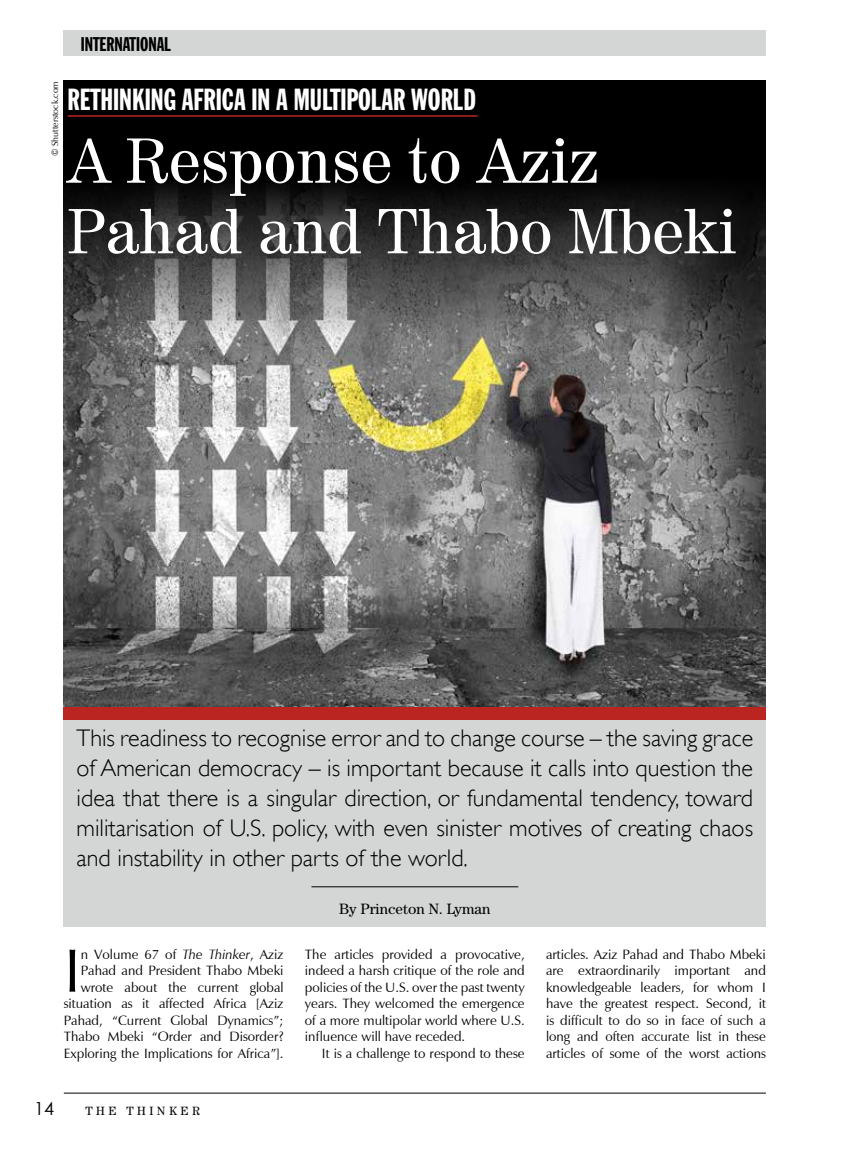
<style>
.page{position:relative;width:851px;height:1149px;background:#fff}
.page>*{position:absolute;margin:0;border:0;box-sizing:border-box;transform-origin:0 0}
.t1{font:63px/70.5px "Century 725 BT";color:#fff}
.t2{font:61.8px "Zapf Humanist 601 BT";color:#000}
.t3{font:30px "Franklin Gothic Extra Cond";color:#fff}
.t4{font:300 24px/30px "Gill Sans";color:#000;text-align:justify}
.t5{font:19.5px "Franklin Gothic Extra Cond";color:#000}
.t6{font:18px "Century Gothic";color:#000}
.t7{font:15px "Century";color:#000}
.t8{font:13.5px/16.5px "Zapf Humanist 601 BT";color:#000;text-align:justify}
.t9{font:12px "Century";letter-spacing:.29em;color:#000}
.t10{font:9px "Zapf Humanist 601 BT";color:#000}
.s1{font-style:italic}
</style>
<div class="page">
<hr style="left:64px;top:1092px;width:701px;height:1px;background:#000">
<div style="left:64px;top:81px;width:701px;height:661px;background:#000"></div>
<img style="left:64px;top:184px;width:701px;height:522px">
<div style="left:64px;top:30px;width:701px;height:25px;background:#d4d5d5"></div>
<div style="left:64px;top:716px;width:701px;height:210px;background:#d4d5d5"></div>
<div style="left:64px;top:707px;width:701px;height:13px;background:#ba2521"></div>
<hr style="left:311px;top:886px;width:207px;height:1px;background:#000">
<hr style="left:68px;top:115px;width:409px;height:2px;background:#ba2521">
<h3 class="t5" style="left:81px;top:33px;width:92px">INTERNATIONAL</h3>
<p class="t10" style="left:50px;top:156px;width:77px;rotate:-90deg">© Shutterstock.com</p>
<h3 class="t3" style="left:68px;top:83px;width:303px">RETHINKING AFRICA IN A MULTIPOLAR</h3>
<h3 class="t3" style="left:411px;top:83px;width:67px">WORLD</h3>
<h1 class="t1" style="left:68px;top:124px;width:670px">A Response to Aziz<br>Pahad and Thabo Mbeki</h1>
<p class="t4" style="left:77px;top:722px;width:678px">This readiness to recognise error and to change course – the saving grace of American democracy – is important because it calls into question the idea that there is a singular direction, or fundamental tendency, toward militarisation of U.S. policy, with even sinister motives of creating chaos and instability in other parts of the world.</p>
<p class="t7" style="left:339px;top:899px;width:153px">By Princeton N. Lyman</p>
<p class="t8" style="left:64px;top:945px;width:221px;text-align:right">n Volume 67 of <span class="s1">The Thinker</span>, Aziz Pahad and President Thabo Mbeki wrote about the current global situation as it affected Africa [Aziz Pahad, “Current Global Dynamics”; Thabo Mbeki “Order and Disorder?<br>Exploring the Implications for Africa”].</p>
<p class="t8" style="left:305px;top:945px;width:221px">The articles provided a provocative, indeed a harsh critique of the role and policies of the U.S. over the past twenty years. They welcomed the emergence of a more multipolar world where U.S. influence will have receded.</p>
<h2 class="t2" style="left:64px;top:931px;width:18px">I</h2>
<p class="t8" style="left:322px;top:1044px;width:204px">It is a challenge to respond to these</p>
<h3 class="t6" style="left:34px;top:1097px;width:21px">14</h3>
<p class="t9" style="left:85px;top:1103px;width:116px">THE THINKER</p>
<p class="t8" style="left:546px;top:945px;width:221px">articles. Aziz Pahad and Thabo Mbeki are extraordinarily important and knowledgeable leaders, for whom I have the greatest respect. Second, it is difficult to do so in face of such a long and often accurate list in these articles of some of the worst actions</p>
</div>
